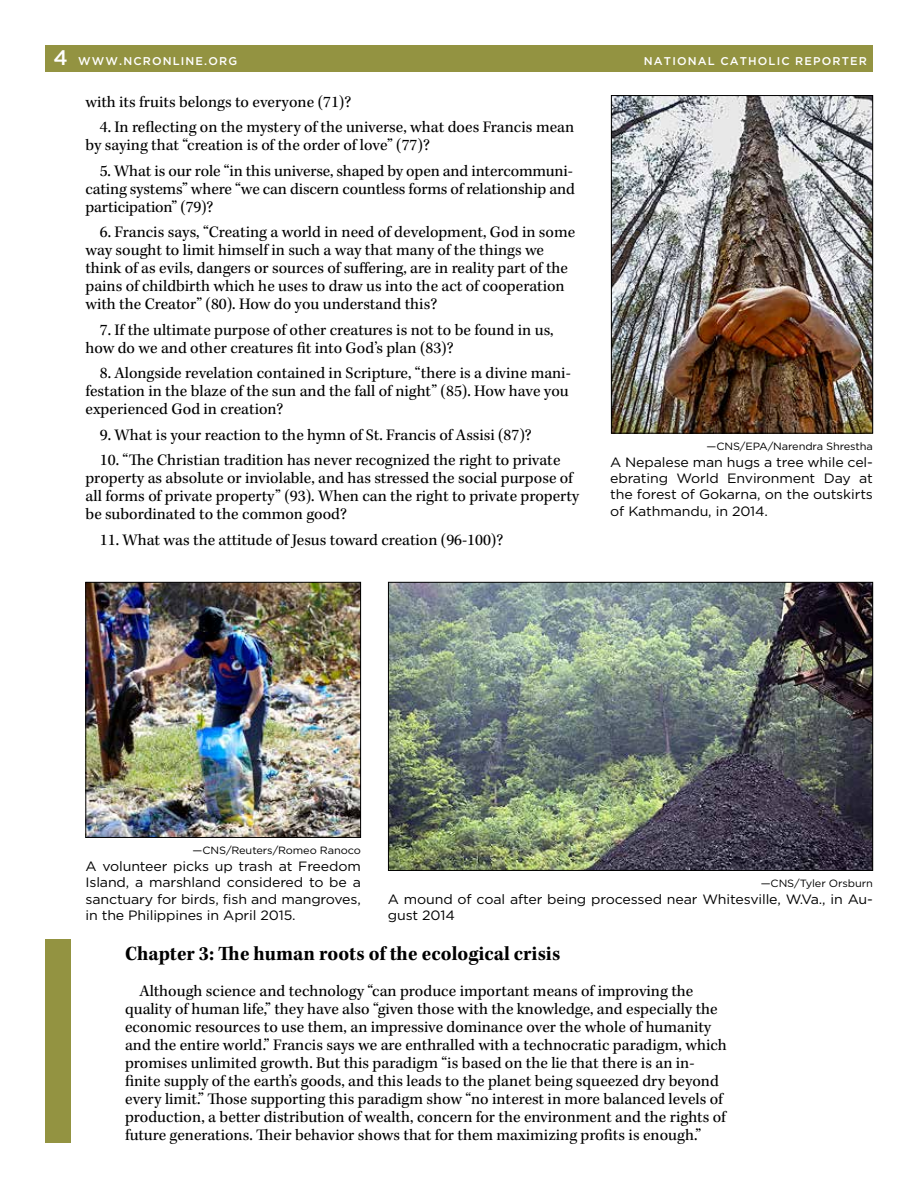
<style>
.page{position:relative;width:918px;height:1188px;background:#fff}
.page>*{position:absolute;margin:0;border:0;box-sizing:border-box;transform-origin:0 0}
.t1{font:21px "Kepler Std Bold Scn";color:#000}
.t2{font:16.5px/18px "Kepler Std";color:#000}
.t3{font:13.5px/16.5px "Gotham";letter-spacing:-.01em;color:#000;text-align:justify;scale:1.05 1}
.t4{font:500 11.25px "Gotham";letter-spacing:.1em;color:#fff}
.t5{font:10.5px "Gotham";letter-spacing:-.01em;color:#000;scale:1.05 1}
.s1{font-size:21px}
</style>
<div class="page">
<div style="left:45px;top:45px;width:828px;height:27px;background:#939341"></div>
<div style="left:45px;top:939px;width:25px;height:204px;background:#939341"></div>
<img style="left:613px;top:97px;width:258px;height:334px">
<div style="left:611px;top:95px;width:262px;height:338px;border:1px solid #000"></div>
<img style="left:88px;top:584px;width:271px;height:252px">
<div style="left:86px;top:582px;width:275px;height:256px;border:1px solid #000"></div>
<img style="left:390px;top:584px;width:481px;height:285px">
<div style="left:388px;top:582px;width:485px;height:289px;border:1px solid #000"></div>
<p class="t4" style="left:53px;top:54px;width:185px"><span class="s1">4</span> WWW.NCRONLINE.ORG</p>
<p class="t4" style="left:644px;top:54px;width:225px">NATIONAL CATHOLIC REPORTER</p>
<p class="t2" style="left:85px;top:93px;width:267px">with its fruits belongs to everyone (71)?</p>
<p class="t2" style="left:85px;top:119px;width:490px;text-indent:14px">4. In reflecting on the mystery of the universe, what does Francis mean by saying that “creation is of the order of love” (77)?</p>
<p class="t2" style="left:85px;top:162px;width:491px;text-indent:14px">5. What is our role “in this universe, shaped by open and intercommuni&shy;cating systems” where “we can discern countless forms of relationship and participation” (79)?</p>
<p class="t2" style="left:85px;top:224px;width:491px;text-indent:14px">6. Francis says, “Creating a world in need of development, God in some way sought to limit himself in such a way that many of the things we think of as evils, dangers or sources of suffering, are in reality part of the pains of childbirth which he uses to draw us into the act of cooperation with the Creator” (80). How do you understand this?</p>
<p class="t2" style="left:85px;top:321px;width:470px;text-indent:14px">7. If the ultimate purpose of other creatures is not to be found in us, how do we and other creatures fit into God’s plan (83)?</p>
<p class="t2" style="left:85px;top:365px;width:487px;text-indent:14px">8. Alongside revelation contained in Scripture, “there is a divine mani&shy;festation in the blaze of the sun and the fall of night” (85). How have you experienced God in creation?</p>
<p class="t2" style="left:100px;top:426px;width:433px">9. What is your reaction to the hymn of St. Francis of Assisi (87)?</p>
<p class="t2" style="left:85px;top:452px;width:495px;text-indent:14px">10. “The Christian tradition has never recognized the right to private property as absolute or inviolable, and has stressed the social purpose of all forms of private property” (93). When can the right to private property be subordinated to the common good?</p>
<p class="t2" style="left:100px;top:531px;width:405px">11. What was the attitude of Jesus toward creation (96-100)?</p>
<p class="t5" style="left:707px;top:440px;width:160px">—CNS/EPA/Narendra Shrestha</p>
<p class="t3" style="left:610px;top:453px;width:252px">A Nepalese man hugs a tree while cel&shy;ebrating World Environment Day at the forest of Gokarna, on the outskirts of Kathmandu, in 2014.</p>
<p class="t5" style="left:193px;top:845px;width:162px">—CNS/Reuters/Romeo Ranoco</p>
<p class="t3" style="left:86px;top:857px;width:264px">A volunteer picks up trash at Freedom Island, a marshland considered to be a sanctuary for birds, fish and mangroves, in the Philippines in April 2015.</p>
<p class="t5" style="left:761px;top:878px;width:108px">—CNS/Tyler Orsburn</p>
<p class="t3" style="left:388px;top:890px;width:464px">A mound of coal after being processed near Whitesville, W.Va., in Au&shy;gust 2014</p>
<p class="t1" style="left:125px;top:941px;width:437px">Chapter 3: The human roots of the ecological crisis</p>
<p class="t2" style="left:125px;top:982px;width:603px;text-indent:14px">Although science and technology “can produce important means of improving the quality of human life,” they have also “given those with the knowledge, and especially the economic resources to use them, an impressive dominance over the whole of humanity and the entire world.” Francis says we are enthralled with a technocratic paradigm, which promises unlimited growth. But this paradigm “is based on the lie that there is an in&shy;finite supply of the earth’s goods, and this leads to the planet being squeezed dry beyond every limit.” Those supporting this paradigm show “no interest in more balanced levels of production, a better distribution of wealth, concern for the environment and the rights of future generations. Their behavior shows that for them maximizing profits is enough.”</p>
</div>
